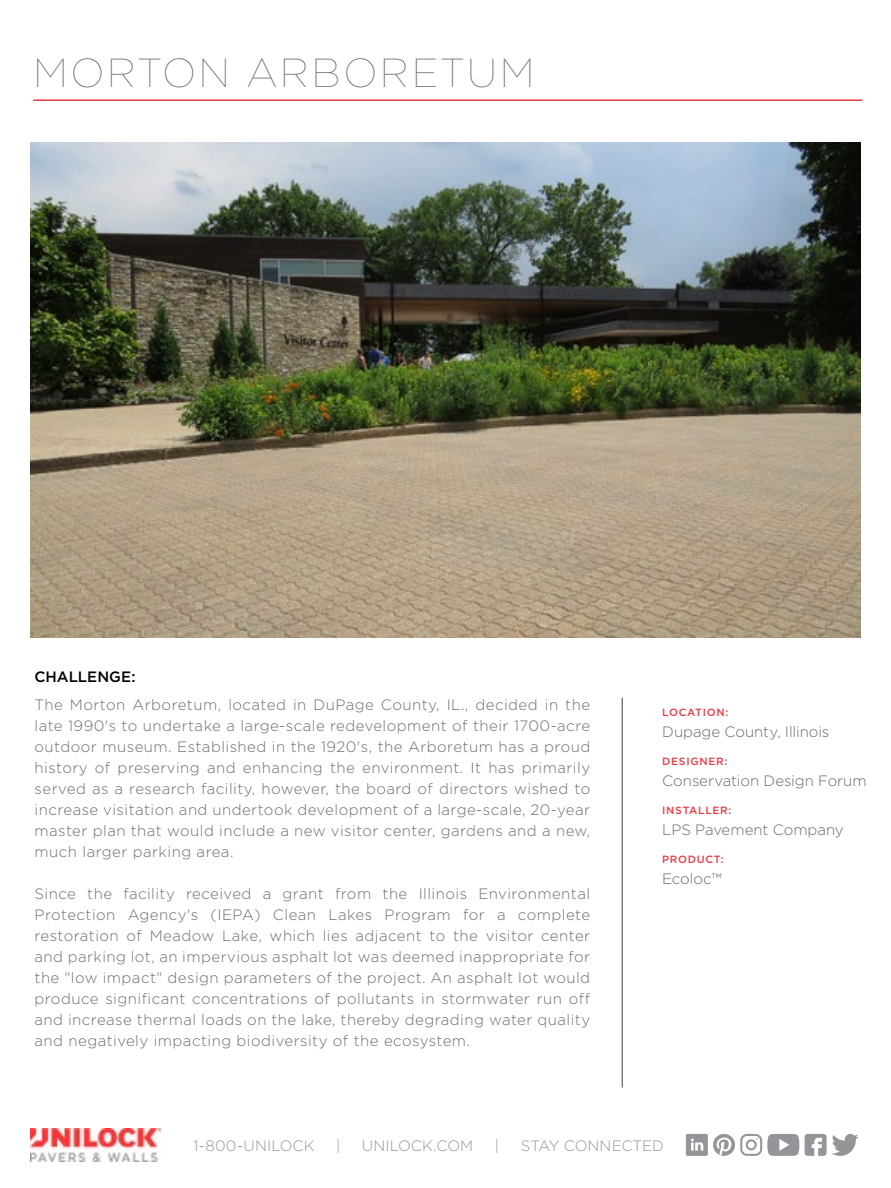
<style>
.page{position:relative;width:891px;height:1188px;background:#fff}
.page>*{position:absolute;margin:0;border:0;box-sizing:border-box;transform-origin:0 0}
.t1{font:100 40.5px "Gotham";letter-spacing:.06em;color:#6d6e71}
.t2{font:300 15px/21px "Gotham";letter-spacing:.03em;color:#6d6e71;text-align:justify}
.t3{font:300 15px "Gotham";letter-spacing:-.005em;color:#696a6d}
.t4{font:300 15px "Gotham";letter-spacing:.005em;color:#939598}
.t5{font:500 15px "Gotham";color:#000}
.t6{font:500 10.5px "Gotham";letter-spacing:.065em;color:#ef3742}
</style>
<div class="page">
<img style="left:31px;top:142px;width:829px;height:495px">
<hr style="left:622px;top:698px;width:1px;height:390px;background:#414042">
<img style="left:31px;top:1129px;width:129px;height:32px">
<svg style="left:686px;top:1134px;width:113px;height:22px"></svg>
<svg style="left:805px;top:1134px;width:54px;height:22px"></svg>
<hr style="left:33px;top:99px;width:829px;height:2px;background:#ef3742">
<h1 class="t1" style="left:33px;top:48px;width:503px">MORTON ARBORETUM</h1>
<p class="t5" style="left:35px;top:667px;width:103px">CHALLENGE:</p>
<p class="t2" style="left:35px;top:693px;width:557px">The Morton Arboretum, located in DuPage County, IL., decided in the late 1990's to undertake a large-scale redevelopment of their 1700-acre outdoor museum. Established in the 1920's, the Arboretum has a proud history of preserving and enhancing the environment. It has primarily served as a research facility, however, the board of directors wished to increase visitation and undertook development of a large-scale, 20-year master plan that would include a new visitor center, gardens and a new, much larger parking area.</p>
<p class="t2" style="left:35px;top:882px;width:557px">Since the facility received a grant from the Illinois Environmental Protection Agency's (IEPA) Clean Lakes Program for a complete restoration of Meadow Lake, which lies adjacent to the visitor center and parking lot, an impervious asphalt lot was deemed inappropriate for the "low impact" design parameters of the project. An asphalt lot would produce significant concentrations of pollutants in stormwater run off and increase thermal loads on the lake, thereby degrading water quality and negatively impacting biodiversity of the ecosystem.</p>
<p class="t6" style="left:662px;top:706px;width:68px">LOCATION:</p>
<p class="t3" style="left:662px;top:723px;width:169px">Dupage County, Illinois</p>
<p class="t6" style="left:662px;top:755px;width:67px">DESIGNER:</p>
<p class="t3" style="left:662px;top:771px;width:206px">Conservation Design Forum</p>
<p class="t6" style="left:662px;top:803px;width:71px">INSTALLER:</p>
<p class="t3" style="left:662px;top:820px;width:183px">LPS Pavement Company</p>
<p class="t6" style="left:662px;top:852px;width:63px">PRODUCT:</p>
<p class="t3" style="left:662px;top:869px;width:61px">Ecoloc™</p>
<p class="t4" style="left:194px;top:1136px;width:122px">1-800-UNILOCK</p>
<p class="t4" style="left:336px;top:1136px;width:6px">|</p>
<p class="t4" style="left:362px;top:1136px;width:113px">UNILOCK.COM</p>
<p class="t4" style="left:495px;top:1136px;width:6px">|</p>
<p class="t4" style="left:521px;top:1136px;width:145px">STAY CONNECTED</p>
</div>
